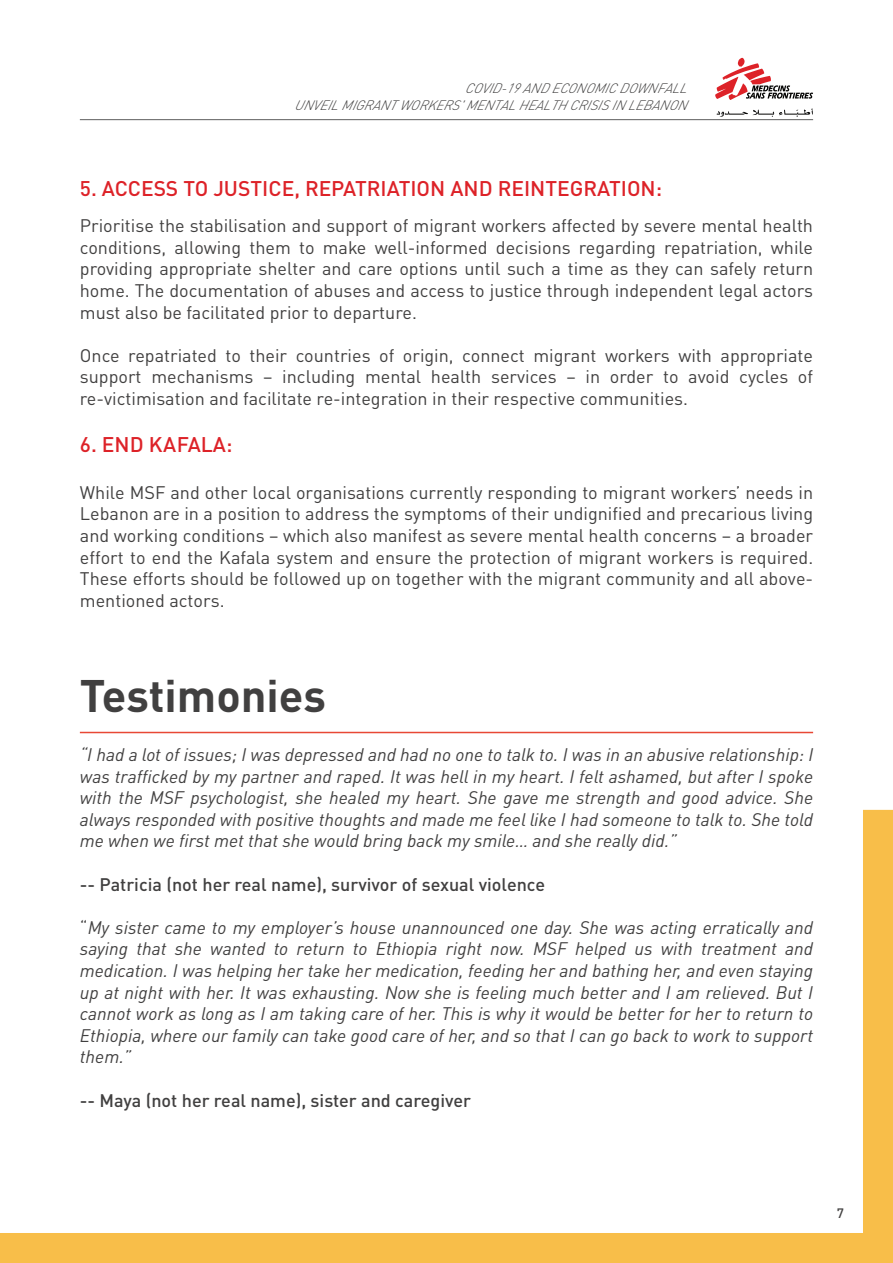
<style>
.page{position:relative;width:893px;height:1263px;background:#fff}
.page>*{position:absolute;margin:0;border:0;box-sizing:border-box;transform-origin:0 0}
.t1{font:700 45px "DIN Pro";color:#414040}
.t2{font:500 21px "DIN Pro";color:#dd2228}
.t3{font:18px/21.6px "DIN Pro";color:#414040;text-align:justify}
.t4{font:italic 18px/21.6px "DIN Pro";color:#414040;text-align:justify}
.t5{font:500 18px "DIN Pro";color:#414040}
.t6{font:italic 300 13.5px/16.2px "DIN Pro";color:#414040;text-align:right}
.t7{font:500 13.5px "DIN Pro";color:#414040}
.s1{font-style:normal}
</style>
<div class="page">
<hr style="left:80px;top:732px;width:733px;height:1px;background:#e84835">
<svg style="left:0;top:810px;width:893px;height:453px"></svg>
<svg style="left:717px;top:109px;width:96px;height:8px"></svg>
<svg style="left:715px;top:58px;width:98px;height:42px"></svg>
<p class="t6" style="left:295px;top:79px;width:399px">COVID-19ANDECONOMICDOWNFALL<br>UNVEILMIGRANTWORKERS'MENTALHEALTHCRISISIN LEBANON</p>
<p class="t2" style="left:80px;top:171px;width:584px">5. ACCESS TO JUSTICE, REPATRIATION AND REINTEGRATION:</p>
<p class="t3" style="left:80px;top:213px;width:735px">Prioritise the stabilisation and support of migrant workers affected by severe mental health conditions, allowing them to make well-informed decisions regarding repatriation, while providing appropriate shelter and care options until such a time as they can safely return home. The documentation of abuses and access to justice through independent legal actors must also be facilitated prior to departure.</p>
<p class="t3" style="left:80px;top:343px;width:735px">Once repatriated to their countries of origin, connect migrant workers with appropriate support mechanisms – including mental health services – in order to avoid cycles of re-victimisation and facilitate re-integration in their respective communities.</p>
<p class="t2" style="left:80px;top:427px;width:154px">6. END KAFALA:</p>
<p class="t3" style="left:80px;top:480px;width:735px">While MSF and other local organisations currently responding to migrant workers’ needs in Lebanon are in a position to address the symptoms of their undignified and precarious living and working conditions – which also manifest as severe mental health concerns – a broader effort to end the Kafala system and ensure the protection of migrant workers is required.<br>These efforts should be followed up on together with the migrant community and all above&shy;mentioned actors.</p>
<h1 class="t1" style="left:80px;top:658px;width:248px">Testimonies</h1>
<p class="t4" style="left:80px;top:742px;width:735px">“I had a lot of issues; I was depressed and had no one to talk to. I was in an abusive relationship: I was trafficked by my partner and raped. It was hell in my heart. I felt ashamed, but after I spoke with the MSF psychologist, she healed my heart. She gave me strength and good advice. She always responded with positive thoughts and made me feel like I had someone to talk to. She told me when we first met that she would bring back my smile… and she really did.”</p>
<p class="t5" style="left:80px;top:869px;width:467px">-- Patricia (not her real name), survivor of sexual violence</p>
<p class="t4" style="left:80px;top:915px;width:735px"><span class="s1">“</span>My sister came to my employer’s house unannounced one day. She was acting erratically and saying that she wanted to return to Ethiopia right now. MSF helped us with treatment and medication. I was helping her take her medication, feeding her and bathing her, and even staying up at night with her. It was exhausting. Now she is feeling much better and I am relieved. But I cannot work as long as I am taking care of her. This is why it would be better for her to return to Ethiopia, where our family can take good care of her, and so that I can go back to work to support them.”</p>
<p class="t5" style="left:80px;top:1085px;width:393px">-- Maya (not her real name), sister and caregiver</p>
<p class="t7" style="left:837px;top:1202px;width:9px">7</p>
</div>
